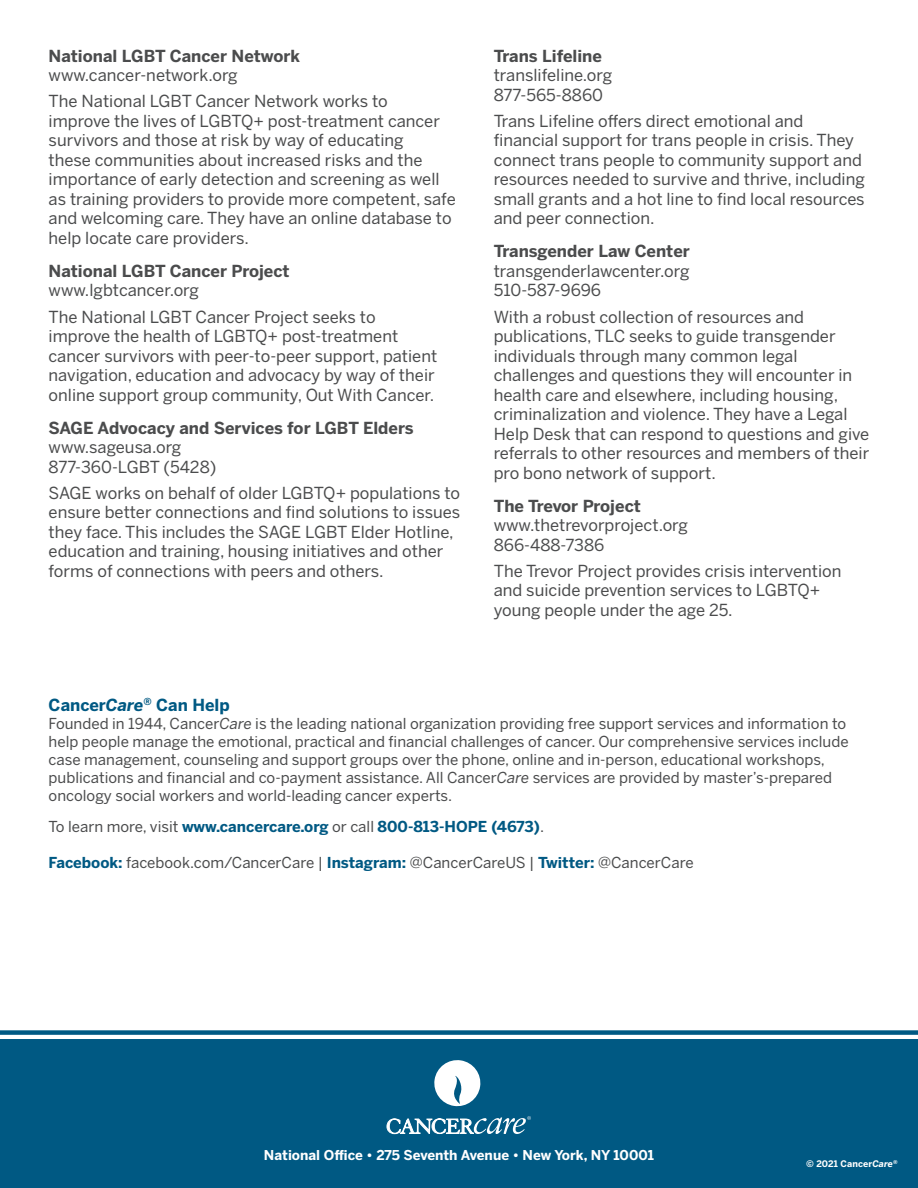
<style>
.page{position:relative;width:918px;height:1188px;background:#fff}
.page>*{position:absolute;margin:0;border:0;box-sizing:border-box;transform-origin:0 0}
.Leadder{font:16.5px/19.5px "Benton Sans";color:#4b4c4d}
.Leadder-2{font:700 16.5px "Benton Sans";color:#4b4c4d}
.Leadder-3{font:700 16.5px "Benton Sans";color:#005983}
.Leadder-4{font:15px/18px "Benton Sans";color:#4b4c4d}
.Leadder-5{font:700 15px "Benton Sans";color:#005983}
.t1{font:700 13.5px "Benton Sans";color:#fff}
.Leadder-6{font:700 9px "Benton Sans";letter-spacing:.01em;color:#fff}
.s1{font-style:italic}
.s2{font-weight:400;color:#4b4c4d}
.s3{font-weight:700;color:#005983}
</style>
<div class="page">
<div style="left:0;top:1040px;width:918px;height:148px;background:#005983"></div>
<svg style="left:434px;top:1060px;width:47px;height:47px"></svg>
<svg style="left:387px;top:1116px;width:144px;height:18px"></svg>
<div style="left:0;top:1030px;width:918px;height:5px;background:#005983"></div>
<p class="Leadder-2" style="left:49px;top:46px;width:253px">National LGBT Cancer Network</p>
<p class="Leadder" style="left:49px;top:65px;width:191px">www.cancer-network.org</p>
<p class="Leadder" style="left:49px;top:91px;width:409px">The National LGBT Cancer Network works to<br>improve the lives of LGBTQ+ post-treatment cancer survivors and those at risk by way of educating<br>these communities about increased risks and the importance of early detection and screening as well as training providers to provide more competent, safe and welcoming care. They have an online database to help locate care providers.</p>
<p class="Leadder-2" style="left:49px;top:261px;width:243px">National LGBT Cancer Project</p>
<p class="Leadder" style="left:49px;top:280px;width:152px">www.lgbtcancer.org</p>
<p class="Leadder" style="left:49px;top:307px;width:390px">The National LGBT Cancer Project seeks to improve the health of LGBTQ+ post-treatment cancer survivors with peer-to-peer support, patient navigation, education and advocacy by way of their online support group community, Out With Cancer.</p>
<p class="Leadder-2" style="left:49px;top:418px;width:367px">SAGE Advocacy and Services for LGBT Elders</p>
<p class="Leadder" style="left:49px;top:437px;width:134px">www.sageusa.org</p>
<p class="Leadder" style="left:49px;top:457px;width:169px">877-360-LGBT (5428)</p>
<p class="Leadder" style="left:49px;top:483px;width:413px">SAGE works on behalf of older LGBTQ+ populations to ensure better connections and find solutions to issues they face. This includes the SAGE LGBT Elder Hotline, education and training, housing initiatives and other forms of connections with peers and others.</p>
<p class="Leadder-2" style="left:494px;top:46px;width:110px">Trans Lifeline</p>
<p class="Leadder" style="left:494px;top:65px;width:120px">translifeline.org</p>
<p class="Leadder" style="left:494px;top:85px;width:111px">877-565-8860</p>
<p class="Leadder" style="left:494px;top:111px;width:373px">Trans Lifeline offers direct emotional and financial support for trans people in crisis. They connect trans people to community support and resources needed to survive and thrive, including small grants and a hot line to find local resources and peer connection.</p>
<p class="Leadder-2" style="left:494px;top:241px;width:198px">Transgender Law Center</p>
<p class="Leadder" style="left:494px;top:261px;width:197px">transgenderlawcenter.org</p>
<p class="Leadder" style="left:494px;top:280px;width:109px">510-587-9696</p>
<p class="Leadder" style="left:494px;top:307px;width:377px">With a robust collection of resources and publications, TLC seeks to guide transgender individuals through many common legal challenges and questions they will encounter in health care and elsewhere, including housing, criminalization and violence. They have a Legal Help Desk that can respond to questions and give referrals to other resources and members of their pro bono network of support.</p>
<p class="Leadder-2" style="left:494px;top:496px;width:149px">The Trevor Project</p>
<p class="Leadder" style="left:494px;top:515px;width:196px">www.thetrevorproject.org</p>
<p class="Leadder" style="left:494px;top:535px;width:112px">866-488-7386</p>
<p class="Leadder" style="left:494px;top:561px;width:349px">The Trevor Project provides crisis intervention and suicide prevention services to LGBTQ+ young people under the age 25.</p>
<p class="Leadder-3" style="left:49px;top:695px;width:183px">Cancer<span class="s1">Care</span><sup>®</sup> Can Help</p>
<p class="Leadder-4" style="left:49px;top:714px;width:802px">Founded in 1944, Cancer<span class="s1">Care</span> is the leading national organization providing free support services and information to help people manage the emotional, practical and financial challenges of cancer. Our comprehensive services include case management, counseling and support groups over the phone, online and in-person, educational workshops, publications and financial and co-payment assistance. All Cancer<span class="s1">Care</span> services are provided by master’s-prepared oncology social workers and world-leading cancer experts.</p>
<p class="Leadder-5" style="left:49px;top:818px;width:497px"><span class="s2">To learn more, visit</span> www.cancercare.org <span class="s2">or call</span> 800-813-HOPE (4673)<span class="s2">.</span></p>
<p class="Leadder-4" style="left:49px;top:853px;width:647px"><span class="s3">Facebook:</span> facebook.com/CancerCare | <span class="s3">Instagram:</span> @CancerCareUS | <span class="s3">Twitter:</span> @CancerCare</p>
<p class="t1" style="left:264px;top:1147px;width:392px">National Office • 275 Seventh Avenue • New York, NY 10001</p>
<p class="Leadder-6" style="left:806px;top:1158px;width:93px">© 2021 Cancer<span class="s1">Care</span><sup>®</sup></p>
</div>
